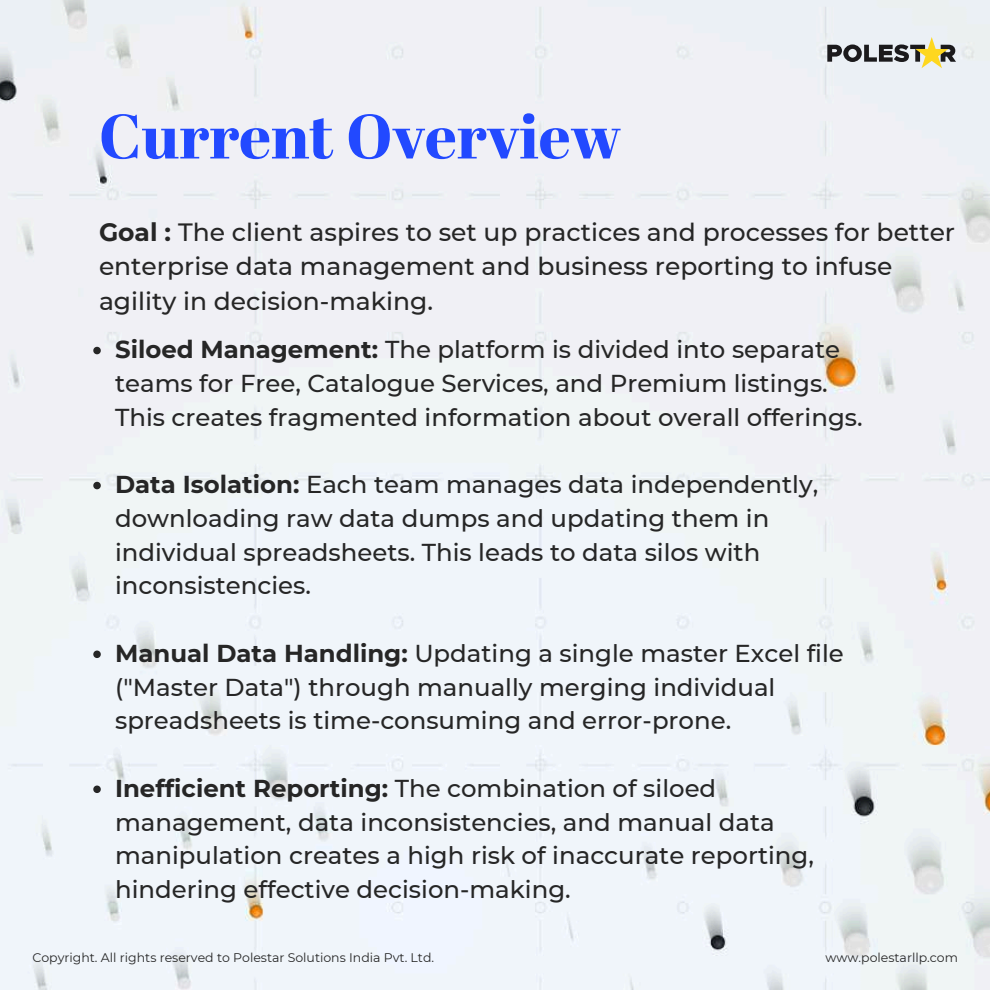
<style>
.page{position:relative;width:990px;height:990px;background:#f0f5f5}
.page>*{position:absolute;margin:0;border:0;box-sizing:border-box;transform-origin:0 0}
.t1{font:800 62.5px "Abril Display";color:#2249ff}
.t2{font:500 25px/34.8px "Montserrat";color:#262626}
.t3{font:500 24.38px/33.8px "Montserrat";color:#262626}
.t4{font:12.5px "Montserrat";color:#262626}
.s1{font-weight:700}
</style>
<div class="page">
<svg style="left:827px;top:37px;width:129px;height:31px;background:#b1b1a5"></svg>
<svg style="left:93px;top:347px;width:8px;height:7px"></svg>
<svg style="left:93px;top:482px;width:8px;height:7px"></svg>
<svg style="left:93px;top:651px;width:8px;height:7px"></svg>
<svg style="left:93px;top:786px;width:8px;height:7px"></svg>
<h1 class="t1" style="left:99px;top:108px;width:524px">Current Overview</h1>
<p class="t2" style="left:99px;top:214px;width:858px"><span class="s1">Goal :</span> The client aspires to set up practices and processes for better enterprise data management and business reporting to infuse agility in decision-making.</p>
<p class="t3" style="left:115px;top:332px;width:749px"><span class="s1">Siloed Management:</span> The platform is divided into separate teams for Free, Catalogue Services, and Premium listings.<br>This creates fragmented information about overall offerings.</p>
<p class="t3" style="left:115px;top:467px;width:705px"><span class="s1">Data Isolation:</span> Each team manages data independently, downloading raw data dumps and updating them in individual spreadsheets. This leads to data silos with inconsistencies.</p>
<p class="t3" style="left:115px;top:636px;width:730px"><span class="s1">Manual Data Handling:</span> Updating a single master Excel file ("Master Data") through manually merging individual spreadsheets is time-consuming and error-prone.</p>
<p class="t3" style="left:115px;top:771px;width:700px"><span class="s1">Inefficient Reporting:</span> The combination of siloed management, data inconsistencies, and manual data manipulation creates a high risk of inaccurate reporting, hindering effective decision-making.</p>
<p class="t4" style="left:32px;top:950px;width:403px">Copyright. All rights reserved to Polestar Solutions India Pvt. Ltd.</p>
<p class="t4" style="left:826px;top:950px;width:134px">www.polestarllp.com</p>
</div>
